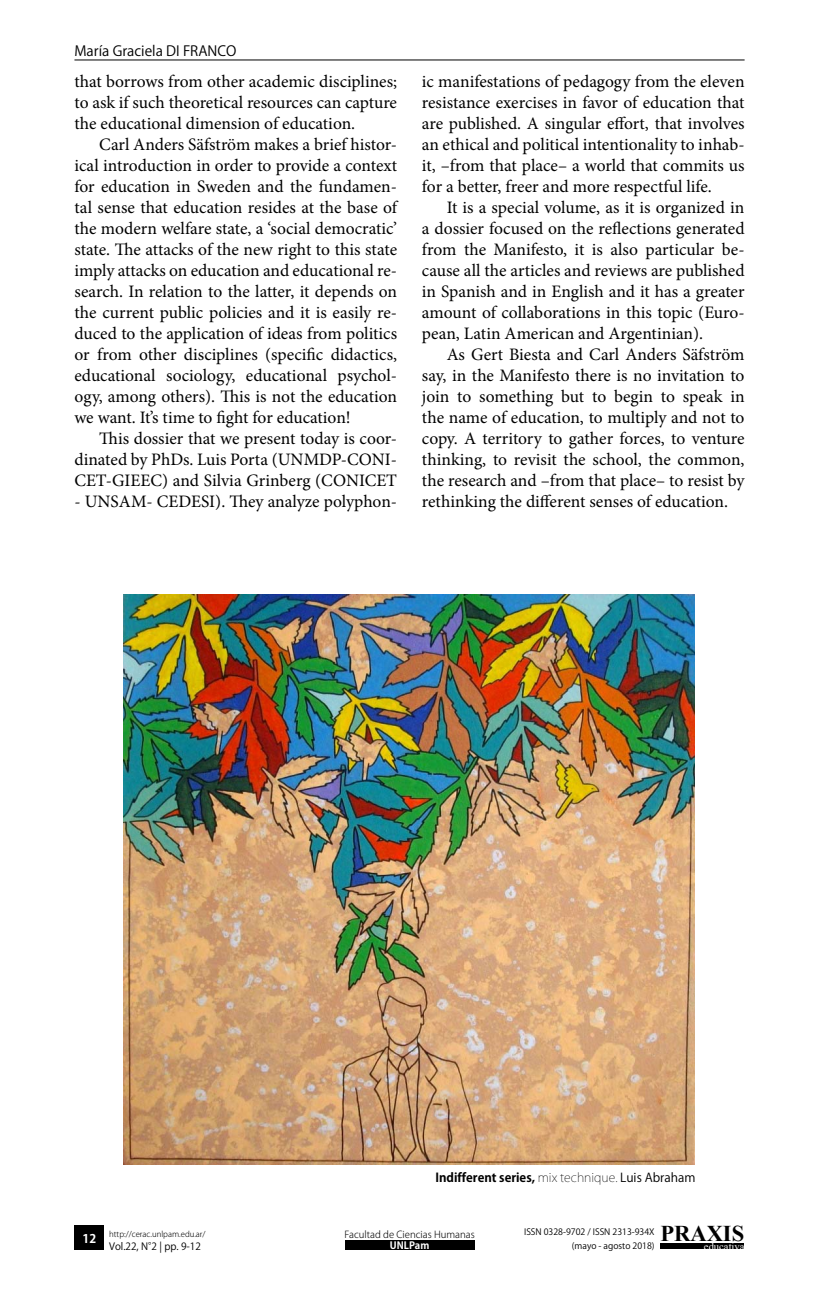
<style>
.page{position:relative;width:829px;height:1290px;background:#fff}
.page>*{position:absolute;margin:0;border:0;box-sizing:border-box;transform-origin:0 0}
.t1{font:700 22.57px "Times New Roman";color:#000}
.t2{font:17.5px/21px "Minion Pro";color:#000;text-align:justify}
.t3{font:14px "Koz Go Std";color:#000}
.t4{font:700 12.25px "Koz Go Std";color:#000}
.t5{font:700 11.9px "Koz Go Std";color:#fff}
.t6{font:10.67px "Times New Roman";color:#fff}
.t7{font:9.97px "Koz Go Pro";color:#000}
.t8{font:700 9.97px "Koz Go Pro";color:#fff}
.t9{font:300 9.62px "Koz Go Pro";color:#000}
.t10{font:8.75px/14px "Koz Go Pro";color:#000;text-align:right}
.t11{font:300 7.88px "Koz Go Pro";color:#000}
.s1{font-weight:200}
.s2{font-weight:400}
</style>
<div class="page">
<hr style="left:74px;top:60px;width:670px;height:1px;background:#000">
<div style="left:660px;top:1243px;width:84px;height:6px;background:#000"></div>
<div style="left:345px;top:1240px;width:129px;height:10px;background:#000"></div>
<div style="left:74px;top:1225px;width:30px;height:25px;background:#000"></div>
<img style="left:123px;top:595px;width:571px;height:570px">
<p class="t3" style="left:74px;top:42px;width:163px">María Graciela DI FRANCO</p>
<p class="t2" style="left:74px;top:71px;width:324px">that borrows from other academic disciplines; to ask if such theoretical resources can capture the educational dimension of education.</p>
<p class="t2" style="left:74px;top:134px;width:324px;text-indent:25px">Carl Anders Säfström makes a brief histor&shy;ical introduction in order to provide a context for education in Sweden and the fundamen&shy;tal sense that education resides at the base of the modern welfare state, a ‘social democratic’ state. The attacks of the new right to this state imply attacks on education and educational re&shy;search. In relation to the latter, it depends on the current public policies and it is easily re&shy;duced to the application of ideas from politics or from other disciplines (specific didactics, educational sociology, educational psychol&shy;ogy, among others). This is not the education we want. It’s time to fight for education!</p>
<p class="t2" style="left:74px;top:428px;width:324px;text-indent:25px">This dossier that we present today is coor&shy;dinated by PhDs. Luis Porta (UNMDP-CONI-CET-GIEEC) and Silvia Grinberg (CONICET</p>
<p class="t2" style="left:74px;top:491px;width:324px">- UNSAM- CEDESI). They analyze polyphon-</p>
<p class="t2" style="left:422px;top:71px;width:324px">ic manifestations of pedagogy from the eleven resistance exercises in favor of education that are published. A singular effort, that involves an ethical and political intentionality to inhab&shy;it, –from that place– a world that commits us for a better, freer and more respectful life.</p>
<p class="t2" style="left:422px;top:197px;width:324px;text-indent:25px">It is a special volume, as it is organized in a dossier focused on the reflections generated from the Manifesto, it is also particular be&shy;cause all the articles and reviews are published in Spanish and in English and it has a greater amount of collaborations in this topic (Euro&shy;pean, Latin American and Argentinian).</p>
<p class="t2" style="left:422px;top:344px;width:324px;text-indent:25px">As Gert Biesta and Carl Anders Säfström say, in the Manifesto there is no invitation to join to something but to begin to speak in the name of education, to multiply and not to copy. A territory to gather forces, to venture thinking, to revisit the school, the common, the research and –from that place– to resist by rethinking the different senses of education.</p>
<p class="t4" style="left:435px;top:1169px;width:261px">Indifferent series, <span class="s1">mix technique.</span> <span class="s2">Luis Abraham</span></p>
<p class="t5" style="left:82px;top:1230px;width:15px">12</p>
<p class="t11" style="left:109px;top:1229px;width:98px">http://cerac.unlpam.edu.ar/</p>
<p class="t7" style="left:109px;top:1240px;width:93px">Vol.22, N°2 | pp. 9-12</p>
<p class="t1" style="left:660px;top:1217px;width:85px">PRAXIS</p>
<p class="t10" style="left:524px;top:1225px;width:132px">ISSN 0328-9702 / ISSN 2313-934X (mayo - agosto 2018)</p>
<p class="t9" style="left:344px;top:1228px;width:132px">Facultad de Ciencias Humanas</p>
<p class="t8" style="left:390px;top:1239px;width:41px">UNLPam</p>
<p class="t6" style="left:703px;top:1238px;width:42px">educativa</p>
</div>
